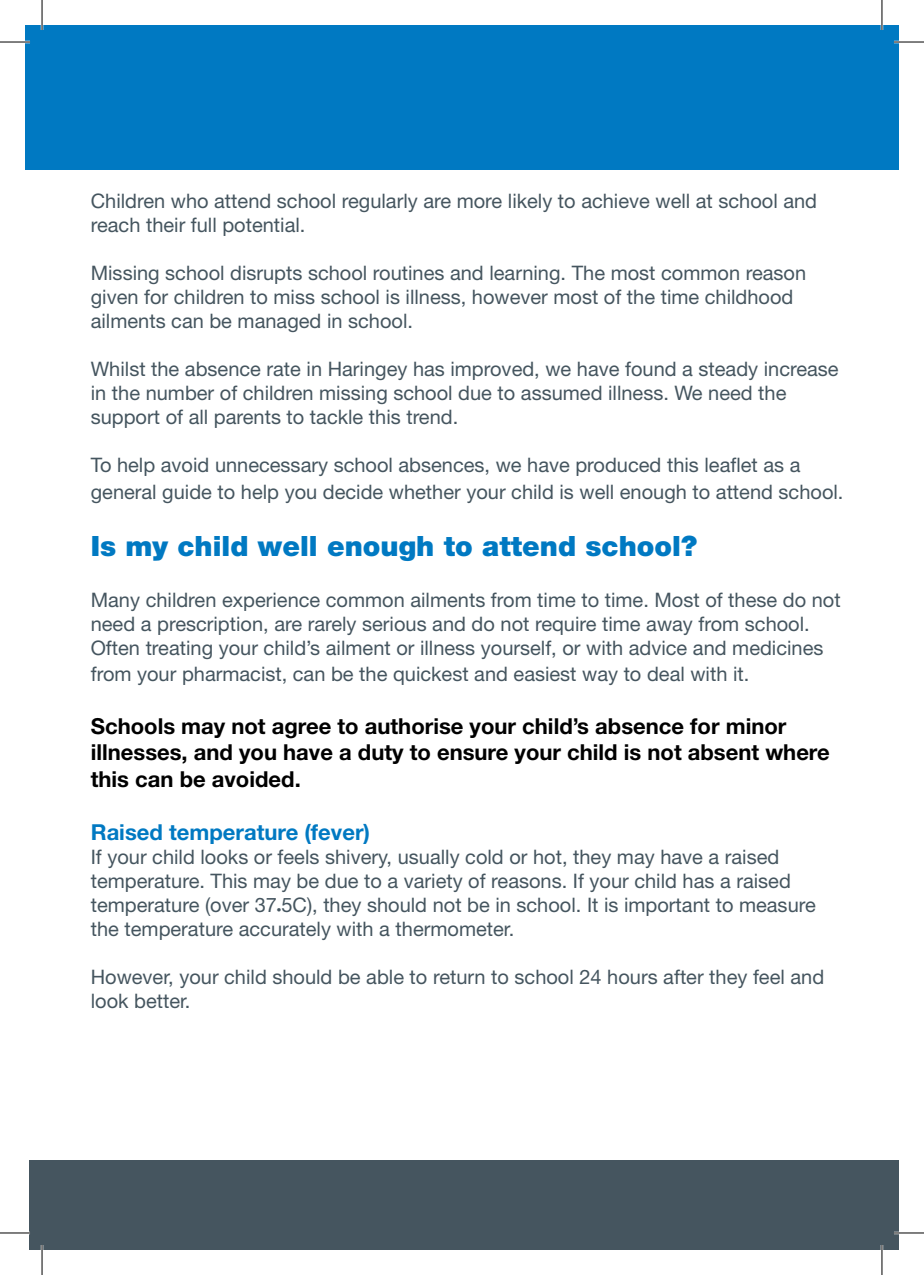
<style>
.page{position:relative;width:924px;height:1275px;background:#fff}
.page>*{position:absolute;margin:0;border:0;box-sizing:border-box;transform-origin:0 0}
.t1{font:900 28px "Helvetica Neue LT Std";color:#0079c2}
.t2{font:700 22px/26.4px "Helvetica Neue LT Std";color:#000}
.t3{font:700 22px "Helvetica Neue LT Std";color:#0079c2}
.t4{font:20px/24px "Helvetica Neue LT Std";color:#45555f}
</style>
<div class="page">
<svg style="left:735px;top:1160px;width:107px;height:1px"></svg>
<div style="left:29px;top:1161px;width:869px;height:89px;background:#45555f"></div>
<div style="left:25px;top:25px;width:873px;height:145px;background:#0079c2"></div>
<hr style="left:0;top:41px;width:30px;height:2px;background:#fff">
<hr style="left:893px;top:41px;width:30px;height:2px;background:#fff">
<hr style="left:0;top:1231px;width:30px;height:3px;background:#fff">
<hr style="left:893px;top:1231px;width:30px;height:3px;background:#fff">
<hr style="left:41px;top:0;width:2px;height:30px;background:#fff">
<hr style="left:41px;top:1245px;width:2px;height:30px;background:#fff">
<hr style="left:880px;top:0;width:2px;height:30px;background:#fff">
<hr style="left:880px;top:1245px;width:2px;height:30px;background:#fff">
<hr style="left:0;top:42px;width:30px;height:1px;background:#000">
<hr style="left:893px;top:42px;width:30px;height:1px;background:#000">
<hr style="left:0;top:1232px;width:30px;height:1px;background:#000">
<hr style="left:893px;top:1232px;width:30px;height:1px;background:#000">
<hr style="left:42px;top:0;width:1px;height:30px;background:#000">
<hr style="left:42px;top:1245px;width:1px;height:30px;background:#000">
<hr style="left:881px;top:0;width:1px;height:30px;background:#000">
<hr style="left:881px;top:1245px;width:1px;height:30px;background:#000">
<p class="t4" style="left:91px;top:189px;width:727px">Children who attend school regularly are more likely to achieve well at school and reach their full potential.</p>
<p class="t4" style="left:91px;top:261px;width:716px">Missing school disrupts school routines and learning. The most common reason given for children to miss school is illness, however most of the time childhood ailments can be managed in school.</p>
<p class="t4" style="left:91px;top:357px;width:749px">Whilst the absence rate in Haringey has improved, we have found a steady increase in the number of children missing school due to assumed illness. We need the support of all parents to tackle this trend.</p>
<p class="t4" style="left:91px;top:451px;width:753px;line-height:26.4px">To help avoid unnecessary school absences, we have produced this leaflet as a general guide to help you decide whether your child is well enough to attend school.</p>
<p class="t1" style="left:91px;top:529px;width:607px">Is my child well enough to attend school?</p>
<p class="t4" style="left:91px;top:587px;width:751px">Many children experience common ailments from time to time. Most of these do not need a prescription, are rarely serious and do not require time away from school.<br>Often treating your child’s ailment or illness yourself, or with advice and medicines</p>
<p class="t4" style="left:91px;top:661px;width:659px">from your pharmacist, can be the quickest and easiest way to deal with it.</p>
<p class="t2" style="left:91px;top:712px;width:740px">Schools may not agree to authorise your child’s absence for minor illnesses, and you have a duty to ensure your child is not absent where this can be avoided.</p>
<p class="t3" style="left:91px;top:818px;width:281px">Raised temperature (fever)</p>
<p class="t4" style="left:91px;top:844px;width:726px">If your child looks or feels shivery, usually cold or hot, they may have a raised temperature. This may be due to a variety of reasons. If your child has a raised temperature (over 37●5C), they should not be in school. It is important to measure the temperature accurately with a thermometer.</p>
<p class="t4" style="left:91px;top:964px;width:734px">However, your child should be able to return to school 24 hours after they feel and look better.</p>
</div>
